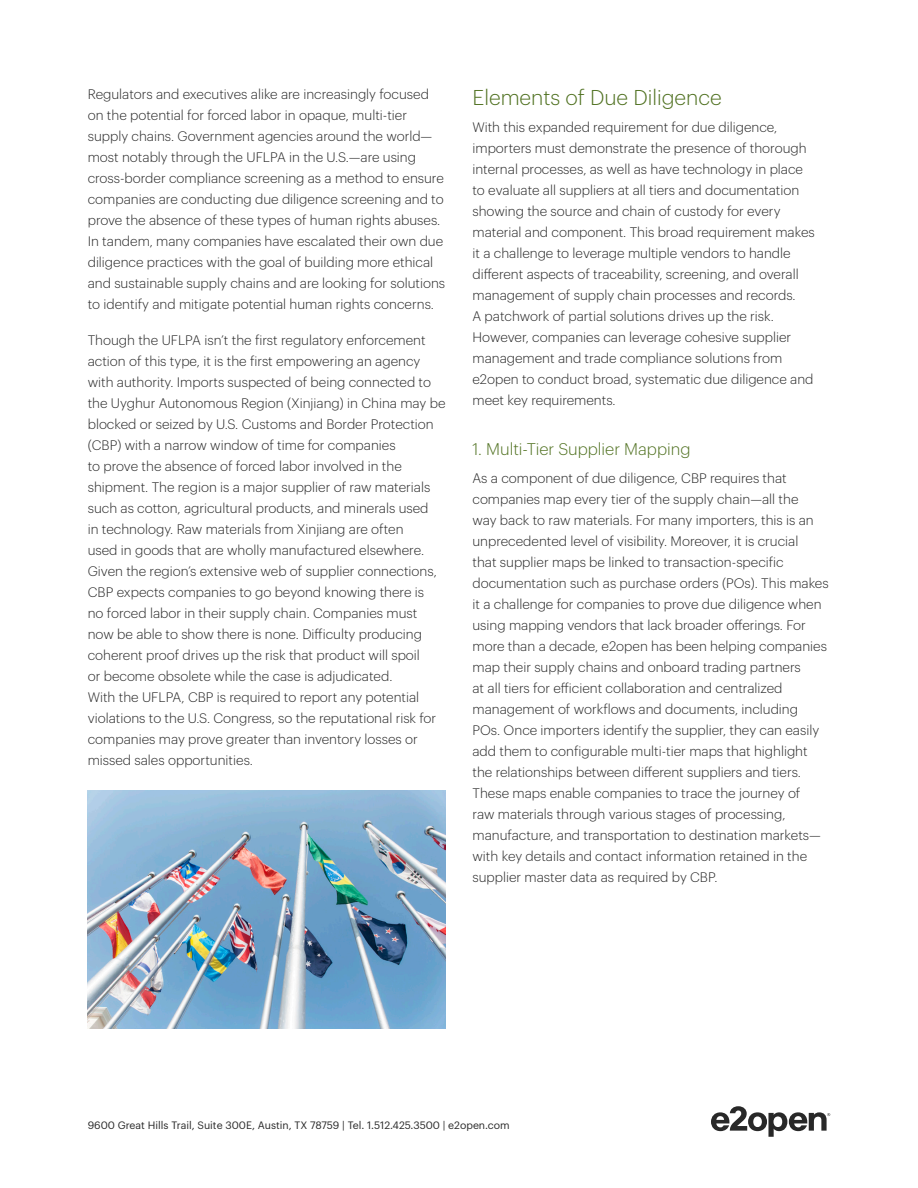
<style>
.page{position:relative;width:918px;height:1188px;background:#fff}
.page>*{position:absolute;margin:0;border:0;box-sizing:border-box;transform-origin:0 0}
.t1{font:300 21px "Graphik";color:#517222}
.t2{font:300 16.5px "Graphik";color:#517222}
.t3{font:300 13.5px/21px "Graphik";color:#282828}
.t4{font:10.5px "Graphik";color:#282828}
</style>
<div class="page">
<svg style="left:711px;top:1106px;width:119px;height:31px"></svg>
<img style="left:88px;top:791px;width:357px;height:238px">
<p class="t3" style="left:88px;top:82px;width:359px">Regulators and executives alike are increasingly focused on the potential for forced labor in opaque, multi-tier supply chains. Government agencies around the world— most notably through the UFLPA in the U.S.—are using cross-border compliance screening as a method to ensure companies are conducting due diligence screening and to prove the absence of these types of human rights abuses.<br>In tandem, many companies have escalated their own due diligence practices with the goal of building more ethical and sustainable supply chains and are looking for solutions to identify and mitigate potential human rights concerns.</p>
<p class="t3" style="left:88px;top:328px;width:359px">Though the UFLPA isn’t the first regulatory enforcement action of this type, it is the first empowering an agency with authority. Imports suspected of being connected to the Uyghur Autonomous Region (Xinjiang) in China may be blocked or seized by U.S. Customs and Border Protection (CBP) with a narrow window of time for companies<br>to prove the absence of forced labor involved in the shipment. The region is a major supplier of raw materials such as cotton, agricultural products, and minerals used<br>in technology. Raw materials from Xinjiang are often<br>used in goods that are wholly manufactured elsewhere.<br>Given the region’s extensive web of supplier connections, CBP expects companies to go beyond knowing there is<br>no forced labor in their supply chain. Companies must now be able to show there is none. Difficulty producing coherent proof drives up the risk that product will spoil<br>or become obsolete while the case is adjudicated.<br>With the UFLPA, CBP is required to report any potential violations to the U.S. Congress, so the reputational risk for companies may prove greater than inventory losses or missed sales opportunities.</p>
<h2 class="t1" style="left:472px;top:82px;width:251px">Elements of Due Diligence</h2>
<p class="t3" style="left:472px;top:116px;width:344px">With this expanded requirement for due diligence, importers must demonstrate the presence of thorough internal processes, as well as have technology in place to evaluate all suppliers at all tiers and documentation showing the source and chain of custody for every material and component. This broad requirement makes it a challenge to leverage multiple vendors to handle different aspects of traceability, screening, and overall management of supply chain processes and records.<br>A patchwork of partial solutions drives up the risk.<br>However, companies can leverage cohesive supplier management and trade compliance solutions from e2open to conduct broad, systematic due diligence and meet key requirements.</p>
<h3 class="t2" style="left:472px;top:437px;width:220px">1. Multi-Tier Supplier Mapping</h3>
<p class="t3" style="left:472px;top:466px;width:358px">As a component of due diligence, CBP requires that companies map every tier of the supply chain—all the<br>way back to raw materials. For many importers, this is an unprecedented level of visibility. Moreover, it is crucial<br>that supplier maps be linked to transaction-specific documentation such as purchase orders (POs). This makes it a challenge for companies to prove due diligence when using mapping vendors that lack broader offerings. For more than a decade, e2open has been helping companies map their supply chains and onboard trading partners<br>at all tiers for efficient collaboration and centralized management of workflows and documents, including POs. Once importers identify the supplier, they can easily add them to configurable multi-tier maps that highlight the relationships between different suppliers and tiers.<br>These maps enable companies to trace the journey of<br>raw materials through various stages of processing, manufacture, and transportation to destination markets— with key details and contact information retained in the supplier master data as required by CBP.</p>
<p class="t4" style="left:88px;top:1118px;width:424px">9600 Great Hills Trail, Suite 300E, Austin, TX 78759 | Tel. 1.512.425.3500 | e2open.com</p>
</div>
